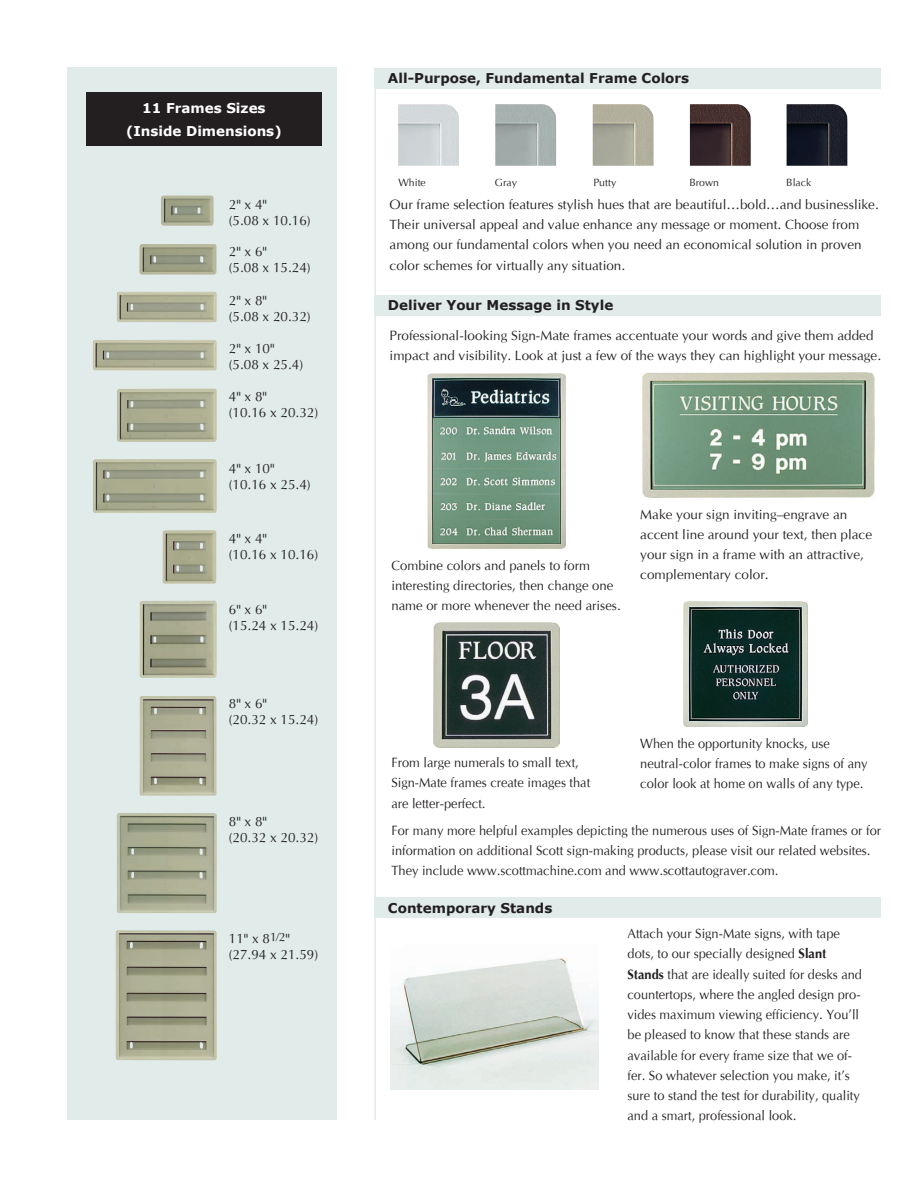
<style>
.page{position:relative;width:918px;height:1188px;background:#fff}
.page>*{position:absolute;margin:0;border:0;box-sizing:border-box;transform-origin:0 0}
.t1{font:13.5px/20.2px "Optima";color:#231f20}
.t2{font:13.5px/20.2px "Optima";color:#231f20;scale:.95 1}
.t3{font:700 13.5px "Verdana";color:#231f20}
.t4{font:700 13.5px "Verdana";color:#fff}
.t5{font:10.5px "Optima";color:#231f20}
.s1{font-size:12px}
.s2{font-weight:700}
</style>
<div class="page">
<div style="left:68px;top:68px;width:270px;height:1052px;background:#e0ebea"></div>
<div style="left:86px;top:92px;width:235px;height:54px;background:#231f20"></div>
<img style="left:161px;top:196px;width:53px;height:30px">
<img style="left:139px;top:244px;width:78px;height:31px">
<img style="left:117px;top:292px;width:100px;height:30px">
<img style="left:93px;top:340px;width:124px;height:31px">
<img style="left:117px;top:388px;width:100px;height:54px">
<img style="left:93px;top:459px;width:124px;height:54px">
<img style="left:163px;top:530px;width:53px;height:54px">
<img style="left:139px;top:601px;width:78px;height:77px">
<img style="left:139px;top:696px;width:77px;height:100px">
<img style="left:117px;top:813px;width:100px;height:100px">
<img style="left:115px;top:930px;width:102px;height:130px">
<img style="left:398px;top:104px;width:61px;height:62px">
<img style="left:495px;top:104px;width:61px;height:62px">
<img style="left:593px;top:104px;width:61px;height:62px">
<img style="left:690px;top:104px;width:61px;height:62px">
<img style="left:787px;top:104px;width:60px;height:62px">
<div style="left:374px;top:68px;width:507px;height:20px;background:#e0ebea"></div>
<div style="left:374px;top:295px;width:507px;height:20px;background:#e0ebea"></div>
<div style="left:374px;top:898px;width:507px;height:20px;background:#e0ebea"></div>
<img style="left:427px;top:373px;width:138px;height:176px">
<img style="left:433px;top:622px;width:126px;height:125px">
<img style="left:683px;top:601px;width:125px;height:125px">
<img style="left:642px;top:372px;width:232px;height:126px">
<img style="left:391px;top:958px;width:207px;height:131px">
<hr style="left:374px;top:68px;width:2px;height:1052px;background:#e0ebea">
<p class="t4" style="left:142px;top:99px;width:125px">11 Frames Sizes</p>
<p class="t4" style="left:126px;top:121px;width:157px">(Inside Dimensions)</p>
<p class="t1" style="left:229px;top:194px;width:40px">2" x 4"</p>
<p class="t1" style="left:229px;top:211px;width:83px">(5.08 x 10.16)</p>
<p class="t1" style="left:229px;top:241px;width:40px">2" x 6"</p>
<p class="t1" style="left:229px;top:257px;width:83px">(5.08 x 15.24)</p>
<p class="t1" style="left:229px;top:290px;width:40px">2" x 8"</p>
<p class="t1" style="left:229px;top:306px;width:83px">(5.08 x 20.32)</p>
<p class="t1" style="left:229px;top:338px;width:47px">2" x 10"</p>
<p class="t1" style="left:229px;top:354px;width:76px">(5.08 x 25.4)</p>
<p class="t1" style="left:229px;top:386px;width:40px">4" x 8"</p>
<p class="t1" style="left:229px;top:402px;width:91px">(10.16 x 20.32)</p>
<p class="t1" style="left:229px;top:458px;width:47px">4" x 10"</p>
<p class="t1" style="left:229px;top:474px;width:83px">(10.16 x 25.4)</p>
<p class="t1" style="left:229px;top:528px;width:40px">4" x 4"</p>
<p class="t1" style="left:229px;top:545px;width:91px">(10.16 x 10.16)</p>
<p class="t1" style="left:229px;top:599px;width:40px">6" x 6"</p>
<p class="t1" style="left:229px;top:616px;width:91px">(15.24 x 15.24)</p>
<p class="t1" style="left:229px;top:693px;width:40px">8" x 6"</p>
<p class="t1" style="left:229px;top:710px;width:91px">(20.32 x 15.24)</p>
<p class="t1" style="left:229px;top:811px;width:40px">8" x 8"</p>
<p class="t1" style="left:229px;top:828px;width:91px">(20.32 x 20.32)</p>
<p class="t1" style="left:229px;top:928px;width:63px">11" x 8<span class="s1">1⁄2</span>"</p>
<p class="t1" style="left:229px;top:944px;width:91px">(27.94 x 21.59)</p>
<p class="t3" style="left:388px;top:68px;width:303px">All-Purpose, Fundamental Frame Colors</p>
<p class="t5" style="left:398px;top:176px;width:29px">White</p>
<p class="t5" style="left:495px;top:176px;width:24px">Gray</p>
<p class="t5" style="left:593px;top:176px;width:24px">Putty</p>
<p class="t5" style="left:689px;top:176px;width:31px">Brown</p>
<p class="t5" style="left:786px;top:176px;width:27px">Black</p>
<p class="t1" style="left:390px;top:194px;width:491px">Our frame selection features stylish hues that are beautiful…bold…and businesslike.<br>Their universal appeal and value enhance any message or moment. Choose from among our fundamental colors when you need an economical solution in proven color schemes for virtually any situation.</p>
<p class="t3" style="left:388px;top:296px;width:227px">Deliver Your Message in Style</p>
<p class="t1" style="left:390px;top:325px;width:493px">Professional-looking Sign-Mate frames accentuate your words and give them added impact and visibility. Look at just a few of the ways they can highlight your message.</p>
<p class="t1" style="left:391px;top:555px;width:231px">Combine colors and panels to form interesting directories, then change one name or more whenever the need arises.</p>
<p class="t1" style="left:640px;top:504px;width:233px">Make your sign inviting–engrave an accent line around your text, then place your sign in a frame with an attractive, complementary color.</p>
<p class="t2" style="left:391px;top:753px;width:211px">From large numerals to small text,<br>Sign-Mate frames create images that are letter-perfect.</p>
<p class="t2" style="left:640px;top:733px;width:241px">When the opportunity knocks, use neutral-color frames to make signs of any color look at home on walls of any type.</p>
<p class="t2" style="left:391px;top:820px;width:517px">For many more helpful examples depicting the numerous uses of Sign-Mate frames or for information on additional Scott sign-making products, please visit our related websites.<br>They include www.scottmachine.com and www.scottautograver.com.</p>
<p class="t3" style="left:388px;top:898px;width:166px">Contemporary Stands</p>
<p class="t2" style="left:628px;top:924px;width:248px">Attach your Sign-Mate signs, with tape dots, to our specially designed <span class="s2">Slant Stands</span> that are ideally suited for desks and countertops, where the angled design pro&shy;vides maximum viewing efficiency. You’ll be pleased to know that these stands are available for every frame size that we of&shy;fer. So whatever selection you make, it’s sure to stand the test for durability, quality and a smart, professional look.</p>
</div>
